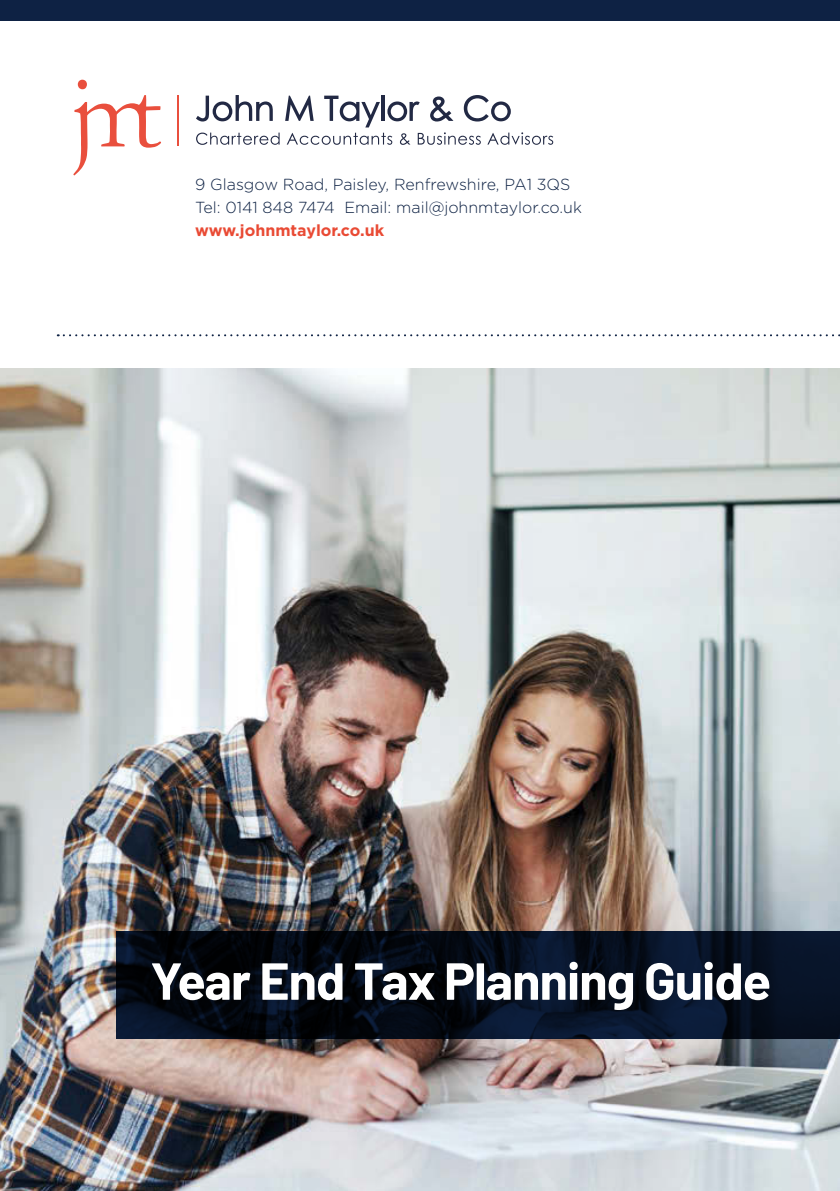
<style>
.page{position:relative;width:840px;height:1191px;background:#fff}
.page>*{position:absolute;margin:0;border:0;box-sizing:border-box;transform-origin:0 0}
.t1{font:700 52px "Barlow";letter-spacing:-.02em;color:#fff}
.t2{font:300 16px/23.2px "Gotham Rounded";color:#0e2244}
.t3{font:700 16px "Gotham";color:#e94a34}
</style>
<div class="page">
<svg style="left:196px;top:133px;width:83px;height:12px"></svg>
<svg style="left:286px;top:133px;width:106px;height:12px"></svg>
<svg style="left:399px;top:133px;width:11px;height:12px"></svg>
<svg style="left:417px;top:132px;width:63px;height:13px"></svg>
<svg style="left:487px;top:132px;width:66px;height:13px"></svg>
<svg style="left:73px;top:80px;width:88px;height:95px"></svg>
<hr style="left:177px;top:95px;width:2px;height:51px;background:#e94f3d">
<svg style="left:196px;top:95px;width:76px;height:26px"></svg>
<svg style="left:285px;top:96px;width:28px;height:25px"></svg>
<svg style="left:324px;top:96px;width:56px;height:31px"></svg>
<hr style="left:381px;top:95px;width:3px;height:26px;background:#222944">
<svg style="left:387px;top:101px;width:32px;height:20px"></svg>
<svg style="left:430px;top:96px;width:23px;height:25px"></svg>
<svg style="left:463px;top:95px;width:47px;height:26px"></svg>
<div style="left:0;top:0;width:839px;height:20px;background:#0e2244"></div>
<svg style="left:58px;top:334px;width:782px;height:2px"></svg>
<img style="left:0;top:369px;width:839px;height:822px">
<svg style="left:116px;top:931px;width:723px;height:107px;background:#050d1c"></svg>
<p class="t2" style="left:195px;top:172px;width:388px">9 Glasgow Road, Paisley, Renfrewshire, PA1 3QS<br>Tel: 0141 848 7474 Email: mail@johnmtaylor.co.uk</p>
<p class="t3" style="left:195px;top:220px;width:190px">www.johnmtaylor.co.uk</p>
<h1 class="t1" style="left:150px;top:942px;width:622px">Year End Tax Planning Guide</h1>
</div>
